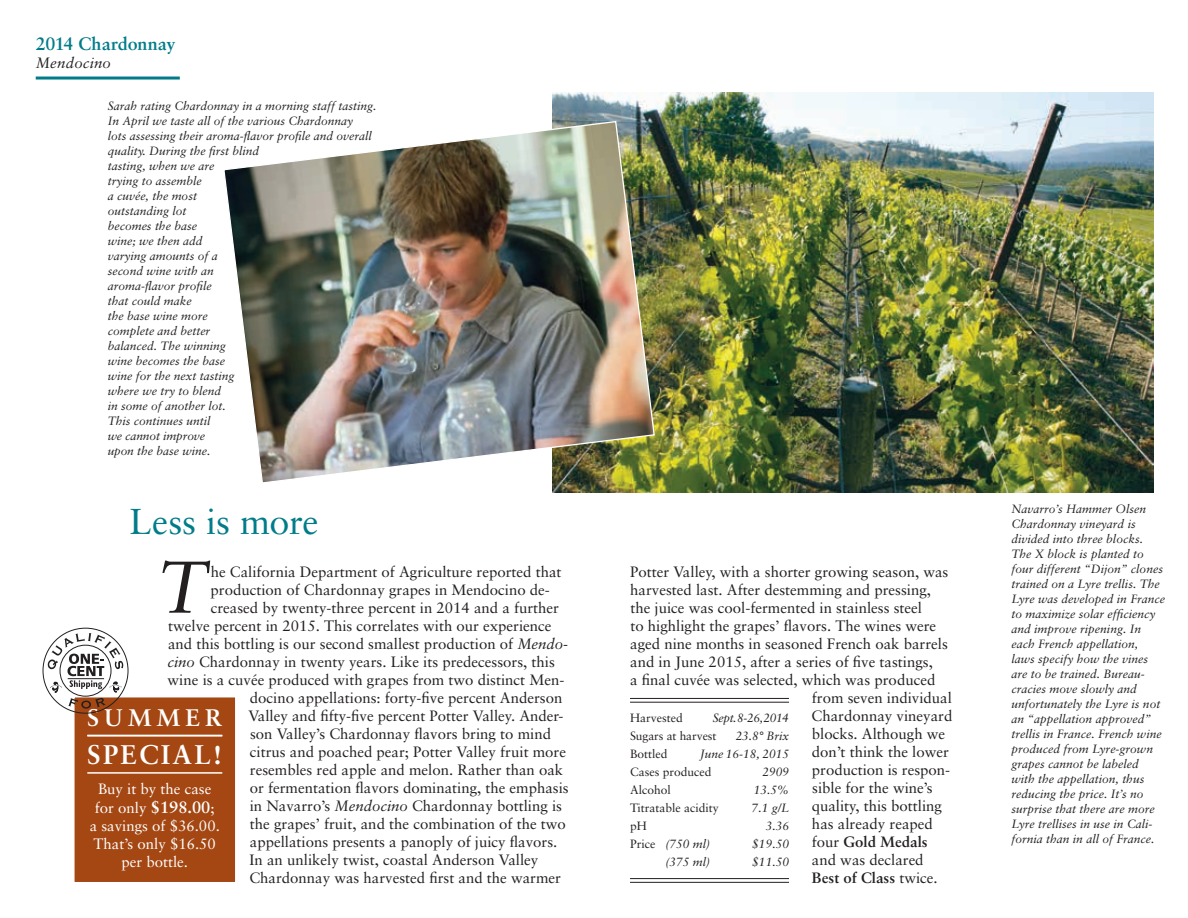
<style>
.page{position:relative;width:1188px;height:918px;background:#fff}
.page>*{position:absolute;margin:0;border:0;box-sizing:border-box;transform-origin:0 0}
.t1{font:italic 73.2px "Sabon";color:#231f20}
.t2{font:36px "Sabon";letter-spacing:-.005em;color:#007c89}
.t3{font:700 27px "Sabon";letter-spacing:.085em;color:#fff}
.t4{font:700 24px "Sabon";letter-spacing:.205em;color:#fff}
.t5{font:700 18px "Sabon";letter-spacing:-.005em;color:#007c89}
.t6{font:15px "Sabon";color:#231f20}
.t7{font:15px/18px "Sabon";color:#fff}
.t8{font:700 15px "Sabon";color:#231f20}
.t9{font:italic 15px "Sabon";letter-spacing:.015em;color:#231f20}
.t10{font:italic 12px/15px "Sabon";color:#231f20}
.t11{font:12px "Sabon";color:#231f20}
.t12{font:italic 12px "Sabon";letter-spacing:-.03em;color:#231f20}
.s1{font-style:italic}
.s2{font-weight:700;font-size:16.5px}
.s3{font-weight:400}
.s4{font-style:normal}
.s5{font-style:normal;color:#fff}
</style>
<div class="page">
<hr style="left:36px;top:77px;width:144px;height:3px;background:#007c89">
<hr style="left:630px;top:698px;width:159px;height:1px;background:#231f20">
<hr style="left:630px;top:702px;width:159px;height:1px;background:#231f20">
<hr style="left:630px;top:878px;width:159px;height:1px;background:#231f20">
<hr style="left:630px;top:882px;width:159px;height:1px;background:#231f20">
<img style="left:552px;top:92px;width:602px;height:400px">
<img style="left:224px;top:120px;width:432px;height:364px">
<div style="left:73px;top:696px;width:164px;height:187px;background:#a44713;border:2px solid #fff"></div>
<hr style="left:87px;top:735px;width:135px;height:2px;background:#fff">
<hr style="left:87px;top:772px;width:135px;height:2px;background:#fff">
<svg style="left:42px;top:627px;width:87px;height:87px"></svg>
<p class="t5" style="left:36px;top:32px;width:141px">2014 Chardonnay</p>
<p class="t9" style="left:36px;top:54px;width:77px">Mendocino</p>
<p class="t10" style="left:108px;top:98px;width:270px">Sarah rating Chardonnay in a morning staff tasting.<br>In April we taste all of the various Chardonnay<br>lots assessing their aroma-flavor profile and overall quality. During the first blind<br>tasting, when we are<br>trying to assemble<br>a cuvée, the most<br>outstanding lot<br>becomes the base<br>wine; we then add<br>varying amounts of a<br>second wine with an<br>aroma-flavor profile<br>that could make<br>the base wine more<br>complete and better<br>balanced. The winning<br>wine becomes the base<br>wine for the next tasting<br>where we try to blend<br>in some of another lot.<br>This continues until<br>we cannot improve<br>upon the base wine.</p>
<h2 class="t2" style="left:130px;top:500px;width:190px">Less is more</h2>
<h1 class="t1" style="left:158px;top:545px;width:50px">T</h1>
<p class="t6" style="left:211px;top:563px;width:352px">he California Department of Agriculture reported that</p>
<p class="t6" style="left:211px;top:581px;width:341px">production of Chardonnay grapes in Mendocino de-</p>
<p class="t6" style="left:211px;top:599px;width:350px">creased by twenty-three percent in 2014 and a further</p>
<p class="t6" style="left:168px;top:617px;width:385px">twelve percent in 2015. This correlates with our experience</p>
<p class="t6" style="left:168px;top:635px;width:402px">and this bottling is our second smallest production of <span class="s1">Mendo-</span></p>
<p class="t6" style="left:167px;top:653px;width:389px"><span class="s1">cino</span> Chardonnay in twenty years. Like its predecessors, this</p>
<p class="t6" style="left:168px;top:671px;width:398px">wine is a cuvée produced with grapes from two distinct Men-</p>
<p class="t6" style="left:250px;top:689px;width:314px">docino appellations: forty-five percent Anderson</p>
<p class="t6" style="left:248px;top:707px;width:317px">Valley and fifty-five percent Potter Valley. Ander-</p>
<p class="t6" style="left:250px;top:725px;width:303px">son Valley’s Chardonnay flavors bring to mind</p>
<p class="t6" style="left:250px;top:743px;width:318px">citrus and poached pear; Potter Valley fruit more</p>
<p class="t6" style="left:250px;top:761px;width:315px">resembles red apple and melon. Rather than oak</p>
<p class="t6" style="left:250px;top:779px;width:320px">or fermentation flavors dominating, the emphasis</p>
<p class="t6" style="left:250px;top:797px;width:314px">in Navarro’s <span class="s1">Mendocino</span> Chardonnay bottling is</p>
<p class="t6" style="left:250px;top:815px;width:317px">the grapes’ fruit, and the combination of the two</p>
<p class="t6" style="left:250px;top:833px;width:309px">appellations presents a panoply of juicy flavors.</p>
<p class="t6" style="left:250px;top:851px;width:290px">In an unlikely twist, coastal Anderson Valley</p>
<p class="t6" style="left:249px;top:869px;width:313px">Chardonnay was harvested first and the warmer</p>
<h3 class="t4" style="left:87px;top:703px;width:137px">SUMMER</h3>
<h3 class="t3" style="left:87px;top:737px;width:136px">SPECIAL!</h3>
<p class="t7" style="left:95px;top:778px;width:121px;line-height:19.8px">Buy it by the case for only <span class="s2">$198.00</span>;</p>
<p class="t7" style="left:90px;top:817px;width:132px;text-align:center">a savings of $36.00.<br>That’s only $16.50 per bottle.</p>
<p class="t6" style="left:630px;top:563px;width:320px">Potter Valley, with a shorter growing season, was</p>
<p class="t6" style="left:630px;top:581px;width:302px">harvested last. After destemming and pressing,</p>
<p class="t6" style="left:630px;top:599px;width:293px">the juice was cool-fermented in stainless steel</p>
<p class="t6" style="left:630px;top:617px;width:307px">to highlight the grapes’ flavors. The wines were</p>
<p class="t6" style="left:630px;top:635px;width:319px">aged nine months in seasoned French oak barrels</p>
<p class="t6" style="left:630px;top:653px;width:304px">and in June 2015, after a series of five tastings,</p>
<p class="t6" style="left:630px;top:671px;width:307px">a final cuvée was selected, which was produced</p>
<p class="t6" style="left:812px;top:689px;width:142px">from seven individual</p>
<p class="t6" style="left:812px;top:707px;width:142px">Chardonnay vineyard</p>
<p class="t6" style="left:812px;top:725px;width:135px">blocks. Although we</p>
<p class="t6" style="left:812px;top:743px;width:138px">don’t think the lower</p>
<p class="t6" style="left:812px;top:761px;width:140px">production is respon-</p>
<p class="t6" style="left:812px;top:779px;width:122px">sible for the wine’s</p>
<p class="t6" style="left:812px;top:797px;width:132px">quality, this bottling</p>
<p class="t6" style="left:812px;top:815px;width:122px">has already reaped</p>
<p class="t8" style="left:812px;top:832px;width:117px"><span class="s3">four</span> Gold Medals</p>
<p class="t6" style="left:812px;top:851px;width:113px">and was declared</p>
<p class="t8" style="left:812px;top:868px;width:127px">Best of Class <span class="s3">twice.</span></p>
<p class="t11" style="left:630px;top:711px;width:54px">Harvested</p>
<p class="t12" style="left:713px;top:711px;width:78px">Sept.8-26,2014</p>
<p class="t11" style="left:630px;top:729px;width:88px">Sugars at harvest</p>
<p class="t10" style="left:736px;top:729px;width:55px">23.8° Brix</p>
<p class="t11" style="left:630px;top:747px;width:39px">Bottled</p>
<p class="t10" style="left:700px;top:747px;width:90px">June 16-18, 2015</p>
<p class="t11" style="left:630px;top:765px;width:83px">Cases produced</p>
<p class="t10" style="left:762px;top:765px;width:28px">2909</p>
<p class="t11" style="left:630px;top:783px;width:42px">Alcohol</p>
<p class="t10" style="left:754px;top:783px;width:37px">13.5%</p>
<p class="t11" style="left:630px;top:801px;width:90px">Titratable acidity</p>
<p class="t10" style="left:752px;top:801px;width:39px">7.1 g/L</p>
<p class="t11" style="left:630px;top:819px;width:18px">pH</p>
<p class="t10" style="left:766px;top:819px;width:25px">3.36</p>
<p class="t10" style="left:630px;top:837px;width:82px"><span class="s4">Price</span> (750 ml)</p>
<p class="t10" style="left:752px;top:837px;width:38px">$19.50</p>
<p class="t10" style="left:630px;top:855px;width:82px"><span class="s5">Price</span> (375 ml)</p>
<p class="t10" style="left:752px;top:855px;width:38px">$11.50</p>
<p class="t10" style="left:1012px;top:501px;width:155px">Navarro’s Hammer Olsen<br>Chardonnay vineyard is divided into three blocks.<br>The X block is planted to four different “Dijon” clones trained on a Lyre trellis. The<br>Lyre was developed in France to maximize solar efficiency and improve ripening. In each French appellation,<br>laws specify how the vines are to be trained. Bureau&shy;cracies move slowly and unfortunately the Lyre is not an “appellation approved” trellis in France. French wine produced from Lyre-grown grapes cannot be labeled with the appellation, thus reducing the price. It’s no surprise that there are more<br>Lyre trellises in use in Cali&shy;fornia than in all of France.</p>
</div>
